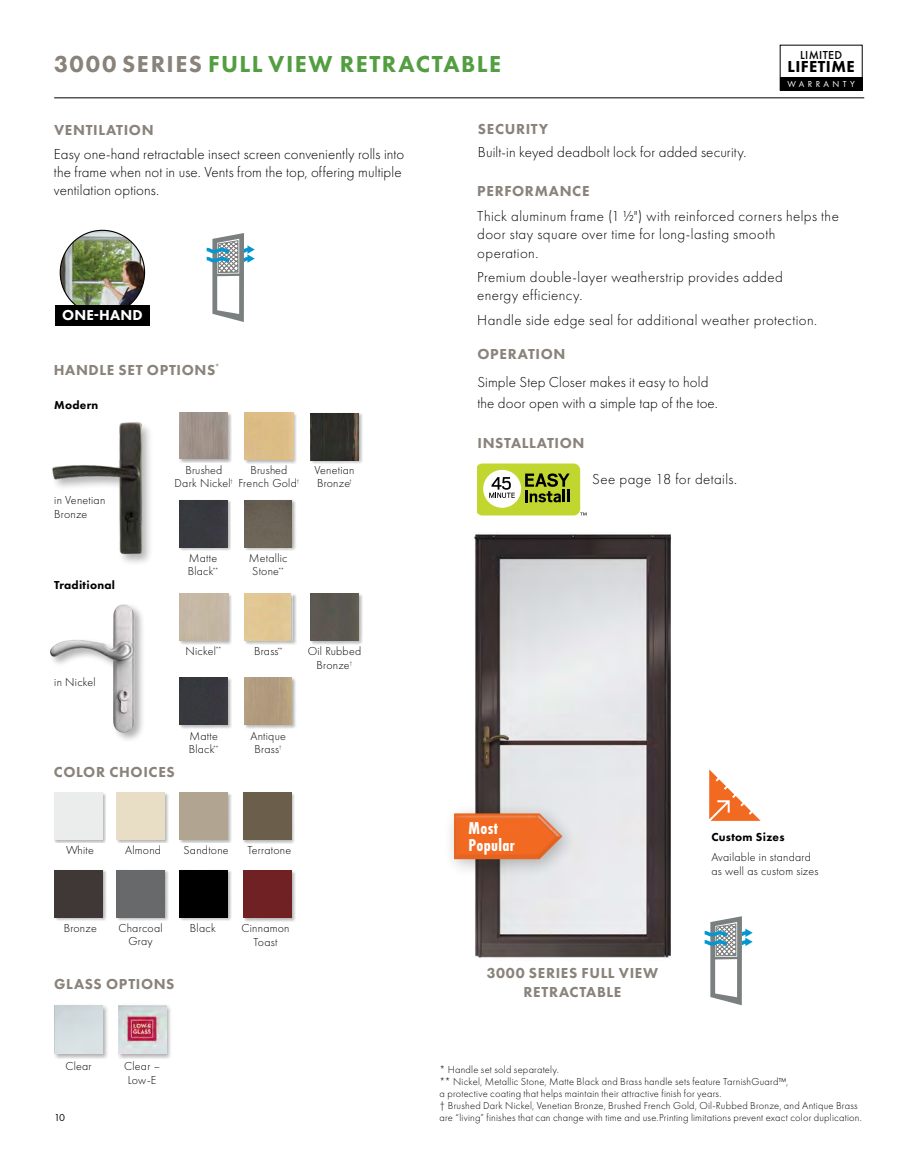
<style>
.page{position:relative;width:918px;height:1175px;background:#fff}
.page>*{position:absolute;margin:0;border:0;box-sizing:border-box;transform-origin:0 0}
.t1{font:800 24px "Futura PT";letter-spacing:.06em;color:#529e40}
.t2{font:700 17.85px/16.8px "Futura PT Cond";letter-spacing:.02em;color:#fff}
.t3{font:800 16.5px "Futura PT";letter-spacing:.025em;color:#000}
.t4{font:300 15px/18px "Futura PT";letter-spacing:.015em;color:#000}
.t5{font:800 15px "Futura PT";letter-spacing:.04em;color:#8a837b}
.t6{font:800 14.85px "Futura PT";letter-spacing:.01em;color:#fff}
.t7{font:300 12px/13.5px "Futura PT";letter-spacing:.02em;color:#000}
.t8{font:800 12px "Futura PT";letter-spacing:.02em;color:#000}
.t9{font:500 12px "Futura PT";letter-spacing:.025em;color:#000}
.t10{font:300 10.5px/12px "Futura PT";letter-spacing:.02em;color:#000}
.t11{font:10.5px "Futura PT";color:#000}
.t12{font:9px "Futura PT";letter-spacing:.37em;color:#fff}
.t13{font:300 5.25px "Futura PT";color:#000}
.s1{color:#8a837b}
</style>
<div class="page">
<svg style="left:207px;top:233px;width:48px;height:89px"></svg>
<div style="left:780px;top:77px;width:82px;height:13px;background:#000"></div>
<svg style="left:705px;top:916px;width:48px;height:89px"></svg>
<img style="left:475px;top:534px;width:195px;height:424px">
<svg style="left:478px;top:463px;width:108px;height:52px"></svg>
<div style="left:442px;top:802px;width:137px;height:76px;background:#000;opacity:.25"></div>
<img style="left:451px;top:835px;width:113px;height:43px">
<svg style="left:454px;top:813px;width:108px;height:46px;background:#eb7537"></svg>
<svg style="left:709px;top:769px;width:52px;height:52px"></svg>
<div style="left:48px;top:602px;width:97px;height:141px;background:#000;opacity:.3"></div>
<img style="left:50px;top:604px;width:84px;height:129px">
<div style="left:54px;top:791px;width:52px;height:52px;background:#000;opacity:.3"></div>
<div style="left:54px;top:792px;width:48px;height:47px;background:#ebedec"></div>
<div style="left:116px;top:791px;width:53px;height:52px;background:#000;opacity:.3"></div>
<div style="left:117px;top:792px;width:48px;height:47px;background:#e8dec6"></div>
<div style="left:179px;top:791px;width:53px;height:52px;background:#000;opacity:.3"></div>
<div style="left:180px;top:792px;width:48px;height:47px;background:#b1a591"></div>
<div style="left:244px;top:411px;width:53px;height:52px;background:#000;opacity:.3"></div>
<div style="left:245px;top:412px;width:48px;height:47px;background:#dcbd86"></div>
<div style="left:310px;top:593px;width:53px;height:52px;background:#000;opacity:.3"></div>
<div style="left:310px;top:594px;width:49px;height:47px;background:#5c5751"></div>
<div style="left:310px;top:412px;width:53px;height:52px;background:#000;opacity:.3"></div>
<img style="left:310px;top:413px;width:49px;height:47px">
<div style="left:179px;top:677px;width:53px;height:52px;background:#000;opacity:.3"></div>
<div style="left:180px;top:678px;width:48px;height:47px;background:#37393e"></div>
<div style="left:179px;top:499px;width:52px;height:52px;background:#000;opacity:.3"></div>
<div style="left:179px;top:500px;width:48px;height:47px;background:#37393e"></div>
<div style="left:179px;top:411px;width:53px;height:52px;background:#000;opacity:.3"></div>
<img style="left:180px;top:412px;width:48px;height:47px">
<img style="left:52px;top:422px;width:98px;height:141px">
<div style="left:244px;top:677px;width:52px;height:52px;background:#000;opacity:.3"></div>
<img style="left:244px;top:678px;width:48px;height:47px">
<div style="left:244px;top:499px;width:52px;height:52px;background:#000;opacity:.3"></div>
<img style="left:244px;top:500px;width:48px;height:47px">
<div style="left:244px;top:592px;width:53px;height:52px;background:#000;opacity:.3"></div>
<div style="left:244px;top:593px;width:49px;height:47px;background:#000;opacity:.3"></div>
<div style="left:244px;top:593px;width:46px;height:47px;background:#e1c793"></div>
<div style="left:179px;top:592px;width:53px;height:52px;background:#000;opacity:.3"></div>
<div style="left:180px;top:593px;width:48px;height:47px;background:#c5b7a4"></div>
<div style="left:242px;top:792px;width:53px;height:52px;background:#000;opacity:.3"></div>
<div style="left:243px;top:792px;width:48px;height:47px;background:#6b5e4b"></div>
<img style="left:60px;top:230px;width:85px;height:85px;border-radius:42px">
<div style="left:55px;top:305px;width:95px;height:20px;background:#000"></div>
<div style="left:54px;top:869px;width:53px;height:52px;background:#000;opacity:.3"></div>
<div style="left:54px;top:870px;width:48px;height:47px;background:#403836"></div>
<div style="left:179px;top:869px;width:53px;height:52px;background:#000;opacity:.3"></div>
<div style="left:180px;top:870px;width:48px;height:47px;background:#000"></div>
<div style="left:116px;top:869px;width:53px;height:52px;background:#000;opacity:.3"></div>
<div style="left:117px;top:870px;width:48px;height:47px;background:#68696b"></div>
<div style="left:243px;top:870px;width:53px;height:52px;background:#000;opacity:.3"></div>
<div style="left:243px;top:870px;width:48px;height:47px;background:#702123"></div>
<div style="left:54px;top:1004px;width:55px;height:55px;background:#000;opacity:.3"></div>
<img style="left:55px;top:1005px;width:48px;height:48px">
<div style="left:117px;top:1004px;width:55px;height:55px;background:#000;opacity:.3"></div>
<img style="left:118px;top:1005px;width:48px;height:48px">
<hr style="left:54px;top:97px;width:810px;height:1px;background:#000">
<p class="t1" style="left:54px;top:49px;width:449px"><span class="s1">3000 SERIES</span> FULL VIEW RETRACTABLE</p>
<p class="t9" style="left:800px;top:48px;width:43px">LIMITED</p>
<p class="t3" style="left:788px;top:56px;width:69px">LIFETIME</p>
<p class="t12" style="left:788px;top:79px;width:69px">WARRANTY</p>
<p class="t5" style="left:54px;top:120px;width:101px">VENTILATION</p>
<p class="t4" style="left:54px;top:145px;width:352px">Easy one-hand retractable insect screen conveniently rolls into the frame when not in use. Vents from the top, offering multiple ventilation options.</p>
<p class="t6" style="left:62px;top:305px;width:82px">ONE-HAND</p>
<p class="t5" style="left:54px;top:360px;width:168px">HANDLE SET OPTIONS<sup>*</sup></p>
<p class="t8" style="left:54px;top:397px;width:46px">Modern</p>
<p class="t7" style="left:54px;top:493px;width:53px">in Venetian</p>
<p class="t7" style="left:54px;top:507px;width:35px">Bronze</p>
<p class="t8" style="left:54px;top:578px;width:62px">Traditional</p>
<p class="t7" style="left:185px;top:463px;width:38px">Brushed</p>
<p class="t7" style="left:175px;top:477px;width:57px">Dark Nickel</p>
<p class="t13" style="left:230px;top:478px;width:4px">†</p>
<p class="t7" style="left:251px;top:463px;width:38px">Brushed</p>
<p class="t7" style="left:239px;top:477px;width:60px">French Gold</p>
<p class="t13" style="left:297px;top:478px;width:4px">†</p>
<p class="t7" style="left:315px;top:463px;width:42px">Venetian</p>
<p class="t7" style="left:317px;top:477px;width:35px">Bronze</p>
<p class="t13" style="left:349px;top:478px;width:4px">†</p>
<p class="t7" style="left:188px;top:551px;width:32px">Matte<br>Black<sup>**</sup></p>
<p class="t7" style="left:249px;top:551px;width:40px">Metallic</p>
<p class="t7" style="left:252px;top:564px;width:33px">Stone<sup>**</sup></p>
<p class="t7" style="left:54px;top:675px;width:43px">in Nickel</p>
<p class="t7" style="left:185px;top:644px;width:38px">Nickel<sup>**</sup></p>
<p class="t5" style="left:54px;top:762px;width:123px">COLOR CHOICES</p>
<p class="t7" style="left:189px;top:729px;width:32px">Matte<br>Black<sup>**</sup></p>
<p class="t7" style="left:254px;top:644px;width:30px">Brass<sup>**</sup></p>
<p class="t7" style="left:308px;top:645px;width:55px;text-align:center">Oil Rubbed<br>Bronze</p>
<p class="t13" style="left:349px;top:659px;width:4px">†</p>
<p class="t7" style="left:250px;top:729px;width:37px">Antique</p>
<p class="t7" style="left:255px;top:742px;width:26px">Brass</p>
<p class="t13" style="left:279px;top:743px;width:4px">†</p>
<p class="t7" style="left:66px;top:843px;width:29px">White</p>
<p class="t7" style="left:125px;top:843px;width:37px">Almond</p>
<p class="t7" style="left:184px;top:843px;width:47px">Sandtone</p>
<p class="t7" style="left:247px;top:843px;width:45px">Terratone</p>
<p class="t7" style="left:64px;top:921px;width:35px">Bronze</p>
<p class="t7" style="left:119px;top:921px;width:46px">Charcoal</p>
<p class="t7" style="left:190px;top:921px;width:27px">Black</p>
<p class="t7" style="left:128px;top:934px;width:26px">Gray</p>
<p class="t5" style="left:54px;top:974px;width:122px">GLASS OPTIONS</p>
<p class="t7" style="left:241px;top:921px;width:50px">Cinnamon</p>
<p class="t7" style="left:254px;top:935px;width:25px">Toast</p>
<p class="t7" style="left:65px;top:1059px;width:28px">Clear</p>
<p class="t7" style="left:124px;top:1059px;width:38px;text-align:center">Clear –<br>Low-E</p>
<p class="t11" style="left:54px;top:1111px;width:13px">10</p>
<p class="t5" style="left:478px;top:120px;width:72px">SECURITY</p>
<p class="t4" style="left:478px;top:144px;width:270px">Built-in keyed deadbolt lock for added security.</p>
<p class="t5" style="left:477px;top:181px;width:114px">PERFORMANCE</p>
<p class="t4" style="left:477px;top:208px;width:363px">Thick aluminum frame (1 ½") with reinforced corners helps the door stay square over time for long-lasting smooth operation.</p>
<p class="t4" style="left:477px;top:268px;width:307px">Premium double-layer weatherstrip provides added energy efficiency.</p>
<p class="t4" style="left:477px;top:311px;width:342px">Handle side edge seal for additional weather protection.</p>
<p class="t5" style="left:477px;top:345px;width:89px">OPERATION</p>
<p class="t4" style="left:477px;top:371px;width:242px;line-height:21px">Simple Step Closer makes it easy to hold the door open with a simple tap of the toe.</p>
<p class="t5" style="left:477px;top:434px;width:108px">INSTALLATION</p>
<p class="t4" style="left:592px;top:470px;width:147px">See page 18 for details.</p>
<p class="t2" style="left:469px;top:819px;width:48px">Most<br>Popular</p>
<p class="t8" style="left:711px;top:829px;width:75px">Custom Sizes</p>
<p class="t7" style="left:711px;top:850px;width:109px">Available in standard as well as custom sizes</p>
<p class="t5" style="left:487px;top:963px;width:173px">3000 SERIES FULL VIEW</p>
<p class="t5" style="left:524px;top:982px;width:99px">RETRACTABLE</p>
<p class="t10" style="left:440px;top:1063px;width:121px">* Handle set sold separately.</p>
<p class="t10" style="left:440px;top:1075px;width:350px">** Nickel, Metallic Stone, Matte Black and Brass handle sets feature TarnishGuard™, a protective coating that helps maintain their attractive finish for years.</p>
<p class="t10" style="left:440px;top:1099px;width:424px">† Brushed Dark Nickel, Venetian Bronze, Brushed French Gold, Oil-Rubbed Bronze, and Antique Brass are “living” finishes that can change with time and use.Printing limitations prevent exact color duplication.</p>
</div>
